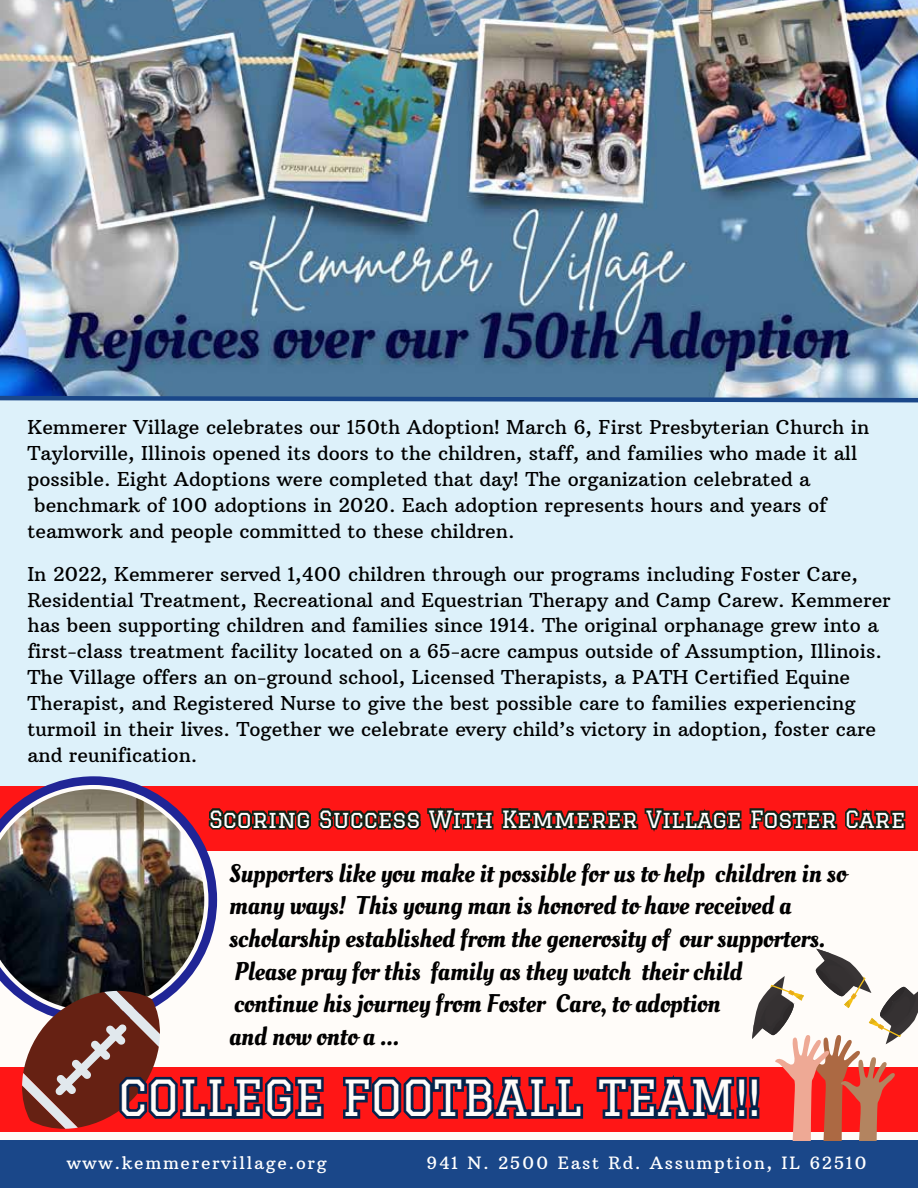
<style>
.page{position:relative;width:918px;height:1188px;background:#fffcf9}
.page>*{position:absolute;margin:0;border:0;box-sizing:border-box;transform-origin:0 0}
.t1{font:48.6px "Graduate";color:#fffcf9}
.t2{font:25.5px/32.7px "Oleo Script";color:#000}
.t3{font:23.25px "Graduate";color:#fff}
.t4{font:19.5px/25.8px "Arbutus Slab";color:#000}
.t5{font:17.25px "Arbutus Slab";letter-spacing:.1em;color:#fff}
</style>
<div class="page">
<img style="left:0;top:0;width:918px;height:393px">
<div style="left:0;top:1141px;width:918px;height:47px;background:#1a4789"></div>
<div style="left:0;top:399px;width:918px;height:387px;background:#ddf1fa"></div>
<div style="left:0;top:786px;width:918px;height:65px;background:#ff1616"></div>
<svg style="left:0;top:393px;width:918px;height:10px;background:#557ca9"></svg>
<div style="left:0;top:1067px;width:918px;height:64px;background:#ff1616"></div>
<svg style="left:752px;top:949px;width:166px;height:192px"></svg>
<svg style="left:48px;top:776px;width:169px;height:170px"></svg>
<img style="left:0;top:785px;width:208px;height:219px">
<svg style="left:22px;top:991px;width:138px;height:138px;background:#88504a"></svg>
<svg style="left:117px;top:1054px;width:645px;height:70px"></svg>
<svg style="left:207px;top:796px;width:699px;height:45px"></svg>
<p class="t4" style="left:27px;top:415px;width:844px">Kemmerer Village celebrates our 150th Adoption! March 6, First Presbyterian Church in</p>
<p class="t4" style="left:27px;top:440px;width:832px">Taylorville, Illinois opened its doors to the children, staff, and families who made it all</p>
<p class="t4" style="left:27px;top:466px;width:784px">possible. Eight Adoptions were completed that day! The organization celebrated a</p>
<p class="t4" style="left:34px;top:492px;width:794px">benchmark of 100 adoptions in 2020. Each adoption represents hours and years of</p>
<p class="t4" style="left:27px;top:518px;width:489px">teamwork and people committed to these children.</p>
<p class="t4" style="left:27px;top:561px;width:865px">In 2022, Kemmerer served 1,400 children through our programs including Foster Care, Residential Treatment, Recreational and Equestrian Therapy and Camp Carew. Kemmerer has been supporting children and families since 1914. The original orphanage grew into a first-class treatment facility located on a 65-acre campus outside of Assumption, Illinois.<br>The Village offers an on-ground school, Licensed Therapists, a PATH Certified Equine Therapist, and Registered Nurse to give the best possible care to families experiencing turmoil in their lives. Together we celebrate every child’s victory in adoption, foster care and reunification.</p>
<p class="t3" style="left:209px;top:805px;width:698px">Scoring Success With Kemmerer Village Foster Care</p>
<p class="t2" style="left:229px;top:857px;width:619px">Supporters like you make it possible for us to help children in so many ways! This young man is honored to have received a scholarship established from the generosity of our supporters.<br>Please pray for this family as they watch their child<br>continue his journey from Foster Care, to adoption<br>and now onto a ...</p>
<h1 class="t1" style="left:118px;top:1070px;width:644px">COLLEGE FOOTBALL TEAM!!</h1>
<p class="t5" style="left:67px;top:1152px;width:262px">www.kemmerervillage.org</p>
<p class="t5" style="left:427px;top:1152px;width:442px">941 N. 2500 East Rd. Assumption, IL 62510</p>
</div>
